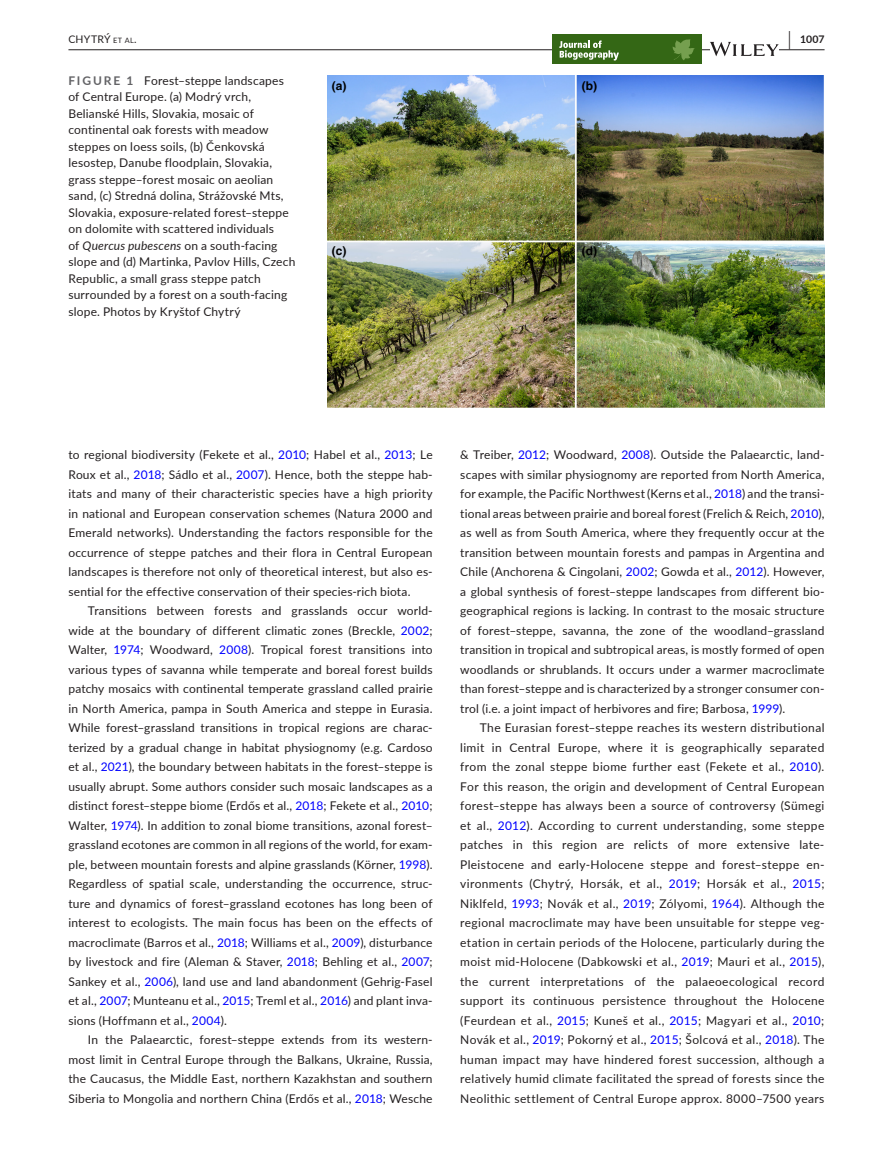
<style>
.page{position:relative;width:893px;height:1174px;background:#fff}
.page>*{position:absolute;margin:0;border:0;box-sizing:border-box;transform-origin:0 0}
.t1{font:12px/19.5px "Lato";letter-spacing:.015em;color:#231f20;text-align:justify}
.t2{font:700 12px "Helvetica";color:#000}
.t3{font:10.5px "Lato";letter-spacing:.02em;color:#231f20}
.t4{font:700 10.5px "Lato";color:#231f20}
.s1{font-style:inherit}
.s2{font-size:7.35px}
.s3{font-size:19.5px}
.s4{font-weight:700;color:#636366}
.s5{font-style:italic}
.s6{color:#00f}
</style>
<div class="page">
<hr style="left:68px;top:49px;width:756px;height:1px;background:#231f20">
<div style="left:667px;top:34px;width:34px;height:30px;background:#346715"></div>
<div style="left:553px;top:34px;width:114px;height:30px;background:#346715"></div>
<svg style="left:673px;top:39px;width:22px;height:21px"></svg>
<svg style="left:559px;top:41px;width:60px;height:20px"></svg>
<svg style="left:710px;top:42px;width:69px;height:14px"></svg>
<img style="left:327px;top:75px;width:497px;height:332px">
<p class="t3" style="left:68px;top:31px;width:70px">CHYTR<span class="s1">Ý</span> <span class="s2">et al</span>.</p>
<p class="t4" style="left:789px;top:31px;width:37px"><span class="s3">|</span> 1007</p>
<p class="t1" style="left:68px;top:72px;width:228px;line-height:16.5px;text-align:left"><span class="s4">FIGURE 1</span> Forest–steppe landscapes of Central Europe. (a) Modrý vrch, Belianské Hills, Slovakia, mosaic of continental oak forests with meadow steppes on loess soils, (b) Čenkovská lesostep, Danube floodplain, Slovakia, grass steppe–forest mosaic on aeolian sand, (c) Stredná dolina, Strážovské Mts, Slovakia, exposure-related forest–steppe on dolomite with scattered individuals<br>of <span class="s5">Quercus pubescens</span> on a south-facing slope and (d) Martinka, Pavlov Hills, Czech Republic, a small grass steppe patch surrounded by a forest on a south-facing slope. Photos by Kryštof Chytrý</p>
<p class="t2" style="left:332px;top:78px;width:16px">(a)</p>
<p class="t2" style="left:582px;top:78px;width:17px">(b)</p>
<p class="t2" style="left:332px;top:243px;width:16px">(c)</p>
<p class="t2" style="left:582px;top:243px;width:17px">(d)</p>
<p class="t1" style="left:68px;top:444px;width:366px">to regional biodiversity (Fekete et al., <span class="s6">2010</span>; Habel et al., <span class="s6">2013</span>; Le Roux et al., <span class="s6">2018</span>; Sádlo et al., <span class="s6">2007</span>). Hence, both the steppe hab&shy;itats and many of their characteristic species have a high priority in national and European conservation schemes (Natura 2000 and Emerald networks). Understanding the factors responsible for the occurrence of steppe patches and their flora in Central European landscapes is therefore not only of theoretical interest, but also es&shy;sential for the effective conservation of their species-rich biota.</p>
<p class="t1" style="left:68px;top:600px;width:366px;text-indent:20px">Transitions between forests and grasslands occur world&shy;wide at the boundary of different climatic zones (Breckle, <span class="s6">2002</span>; Walter, <span class="s6">1974</span>; Woodward, <span class="s6">2008</span>). Tropical forest transitions into various types of savanna while temperate and boreal forest builds patchy mosaics with continental temperate grassland called prairie in North America, pampa in South America and steppe in Eurasia.<br>While forest–grassland transitions in tropical regions are charac&shy;terized by a gradual change in habitat physiognomy (e.g. Cardoso et al., <span class="s6">2021</span>), the boundary between habitats in the forest–steppe is usually abrupt. Some authors consider such mosaic landscapes as a distinct forest–steppe biome (Erdős et al., <span class="s6">2018</span>; Fekete et al., <span class="s6">2010</span>; Walter, <span class="s6">1974</span>). In addition to zonal biome transitions, azonal forest– grassland ecotones are common in all regions of the world, for exam&shy;ple, between mountain forests and alpine grasslands (Körner, <span class="s6">1998</span>).<br>Regardless of spatial scale, understanding the occurrence, struc&shy;ture and dynamics of forest–grassland ecotones has long been of interest to ecologists. The main focus has been on the effects of macroclimate (Barros et al., <span class="s6">2018</span>; Williams et al., <span class="s6">2009</span>), disturbance by livestock and fire (Aleman &amp; Staver, <span class="s6">2018</span>; Behling et al., <span class="s6">2007</span>; Sankey et al., <span class="s6">2006</span>), land use and land abandonment (Gehrig-Fasel et al., <span class="s6">2007</span>; Munteanu et al., <span class="s6">2015</span>; Treml et al., <span class="s6">2016</span>) and plant inva&shy;sions (Hoffmann et al., <span class="s6">2004</span>).</p>
<p class="t1" style="left:68px;top:1029px;width:366px;text-indent:20px">In the Palaearctic, forest–steppe extends from its western&shy;most limit in Central Europe through the Balkans, Ukraine, Russia, the Caucasus, the Middle East, northern Kazakhstan and southern Siberia to Mongolia and northern China (Erdős et al., <span class="s6">2018</span>; Wesche</p>
<p class="t1" style="left:460px;top:444px;width:366px">&amp; Treiber, <span class="s6">2012</span>; Woodward, <span class="s6">2008</span>). Outside the Palaearctic, land&shy;scapes with similar physiognomy are reported from North America, for example, the Pacific Northwest (Kerns et al., <span class="s6">2018</span>) and the transi&shy;tional areas between prairie and boreal forest (Frelich &amp; Reich, <span class="s6">2010</span>), as well as from South America, where they frequently occur at the transition between mountain forests and pampas in Argentina and Chile (Anchorena &amp; Cingolani, <span class="s6">2002</span>; Gowda et al., <span class="s6">2012</span>). However, a global synthesis of forest–steppe landscapes from different bio&shy;geographical regions is lacking. In contrast to the mosaic structure of forest–steppe, savanna, the zone of the woodland–grassland transition in tropical and subtropical areas, is mostly formed of open woodlands or shrublands. It occurs under a warmer macroclimate than forest–steppe and is characterized by a stronger consumer con&shy;trol (i.e. a joint impact of herbivores and fire; Barbosa, <span class="s6">1999</span>).</p>
<p class="t1" style="left:460px;top:717px;width:366px;text-indent:20px">The Eurasian forest–steppe reaches its western distributional limit in Central Europe, where it is geographically separated from the zonal steppe biome further east (Fekete et al., <span class="s6">2010</span>).<br>For this reason, the origin and development of Central European forest–steppe has always been a source of controversy (Sümegi et al., <span class="s6">2012</span>). According to current understanding, some steppe patches in this region are relicts of more extensive late-Pleistocene and early-Holocene steppe and forest–steppe en&shy;vironments (Chytrý, Horsák, et al., <span class="s6">2019</span>; Horsák et al., <span class="s6">2015</span>; Niklfeld, <span class="s6">1993</span>; Novák et al., <span class="s6">2019</span>; Zólyomi, <span class="s6">1964</span>). Although the regional macroclimate may have been unsuitable for steppe veg&shy;etation in certain periods of the Holocene, particularly during the moist mid-Holocene (Dabkowski et al., <span class="s6">2019</span>; Mauri et al., <span class="s6">2015</span>), the current interpretations of the palaeoecological record support its continuous persistence throughout the Holocene (Feurdean et al., <span class="s6">2015</span>; Kuneš et al., <span class="s6">2015</span>; Magyari et al., <span class="s6">2010</span>; Novák et al., <span class="s6">2019</span>; Pokorný et al., <span class="s6">2015</span>; Šolcová et al., <span class="s6">2018</span>). The human impact may have hindered forest succession, although a relatively humid climate facilitated the spread of forests since the Neolithic settlement of Central Europe approx. 8000–7500 years</p>
</div>
